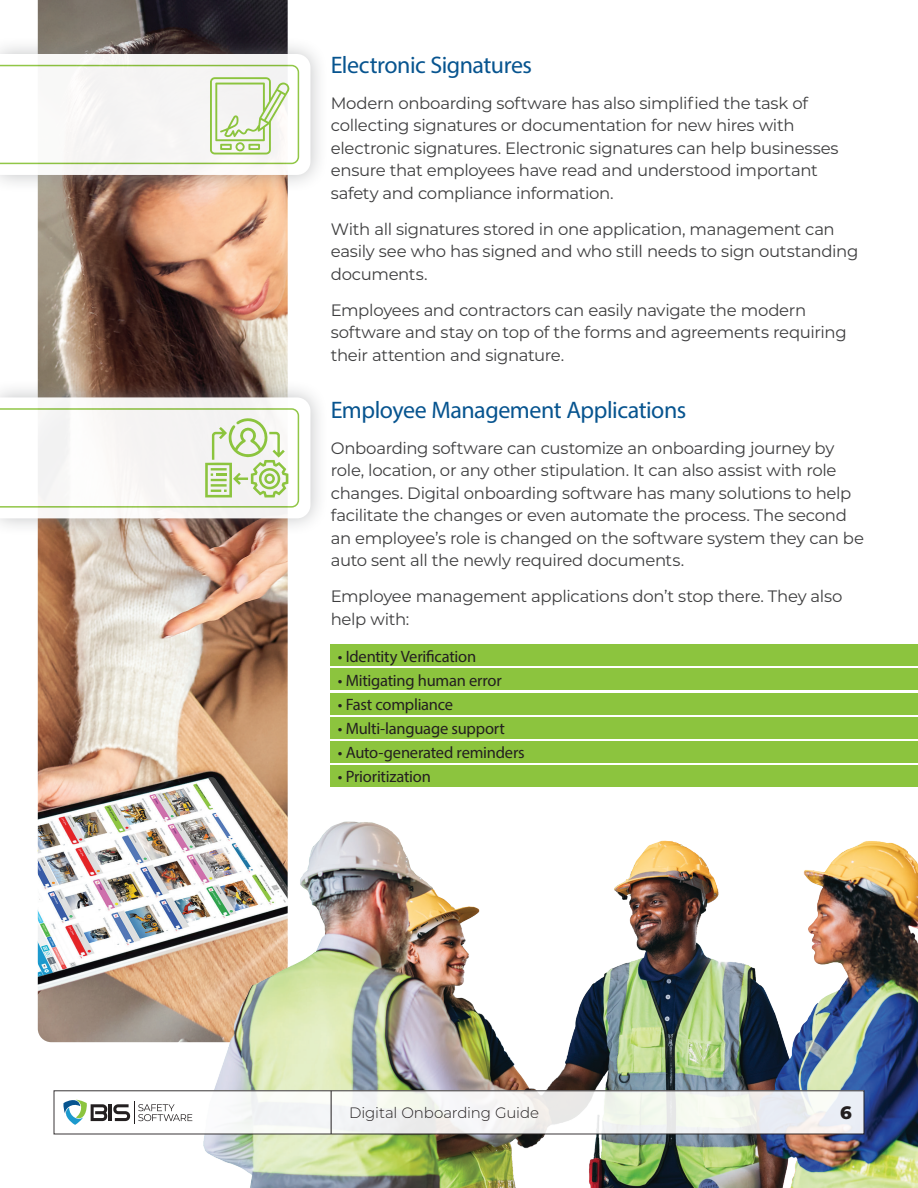
<style>
.page{position:relative;width:918px;height:1188px;background:#fff}
.page>*{position:absolute;margin:0;border:0;box-sizing:border-box;transform-origin:0 0}
.t1{font:24px "Myriad Pro";letter-spacing:-.02em;color:#07548f}
.t2{font:800 18px "Montserrat";color:#231f20}
.t3{font:16.5px/22.5px "Montserrat";letter-spacing:-.02em;color:#3e3e3f}
.t4{font:16.5px "Myriad Pro";letter-spacing:-.015em;color:#231f20}
.t5{font:300 15px "Montserrat";letter-spacing:-.005em;color:#231f20}
</style>
<div class="page">
<img style="left:38px;top:0;width:250px;height:1042px">
<img style="left:163px;top:741px;width:755px;height:447px">
<div style="left:0;top:36px;width:329px;height:157px;background:#8a8c8f;opacity:.55"></div>
<div style="left:0;top:379px;width:329px;height:157px;background:#8a8c8f;opacity:.55"></div>
<div style="left:331px;top:644px;width:587px;height:22px;background:#8cc43e"></div>
<div style="left:331px;top:717px;width:587px;height:22px;background:#8cc43e"></div>
<div style="left:331px;top:668px;width:587px;height:22px;background:#8cc43e"></div>
<div style="left:331px;top:741px;width:587px;height:22px;background:#8cc43e"></div>
<div style="left:331px;top:693px;width:587px;height:21px;background:#8cc43e"></div>
<div style="left:331px;top:766px;width:587px;height:21px;background:#8cc43e"></div>
<div style="left:54px;top:1091px;width:810px;height:43px;background:linear-gradient(to right,#fcfcfb,#edefee)"></div>
<hr style="left:109px;top:1104px;width:3px;height:17px;background:#231f20">
<svg style="left:61px;top:1097px;width:46px;height:28px"></svg>
<svg style="left:113px;top:1101px;width:79px;height:23px"></svg>
<hr style="left:331px;top:1091px;width:1px;height:43px;background:#231f20">
<svg style="left:0;top:397px;width:310px;height:121px"></svg>
<svg style="left:0;top:54px;width:310px;height:121px"></svg>
<p class="t1" style="left:331px;top:50px;width:203px">Electronic Signatures</p>
<p class="t3" style="left:331px;top:91px;width:509px">Modern onboarding software has also simplified the task of collecting signatures or documentation for new hires with electronic signatures. Electronic signatures can help businesses ensure that employees have read and understood important safety and compliance information.</p>
<p class="t3" style="left:331px;top:217px;width:529px">With all signatures stored in one application, management can easily see who has signed and who still needs to sign outstanding documents.</p>
<p class="t3" style="left:331px;top:298px;width:518px">Employees and contractors can easily navigate the modern software and stay on top of the forms and agreements requiring their attention and signature.</p>
<p class="t1" style="left:331px;top:395px;width:357px">Employee Management Applications</p>
<p class="t3" style="left:331px;top:436px;width:535px">Onboarding software can customize an onboarding journey by role, location, or any other stipulation. It can also assist with role changes. Digital onboarding software has many solutions to help facilitate the changes or even automate the process. The second an employee’s role is changed on the software system they can be auto sent all the newly required documents.</p>
<p class="t3" style="left:331px;top:585px;width:513px">Employee management applications don’t stop there. They also help with:</p>
<p class="t4" style="left:338px;top:646px;width:140px">• Identity Verification</p>
<p class="t4" style="left:338px;top:670px;width:165px">• Mitigating human error</p>
<p class="t4" style="left:338px;top:694px;width:117px">• Fast compliance</p>
<p class="t4" style="left:338px;top:718px;width:169px">• Multi-language support</p>
<p class="t4" style="left:338px;top:742px;width:188px">• Auto-generated reminders</p>
<p class="t4" style="left:338px;top:766px;width:95px">• Prioritization</p>
<p class="t5" style="left:349px;top:1103px;width:191px">Digital Onboarding Guide</p>
<p class="t2" style="left:840px;top:1100px;width:13px">6</p>
</div>
